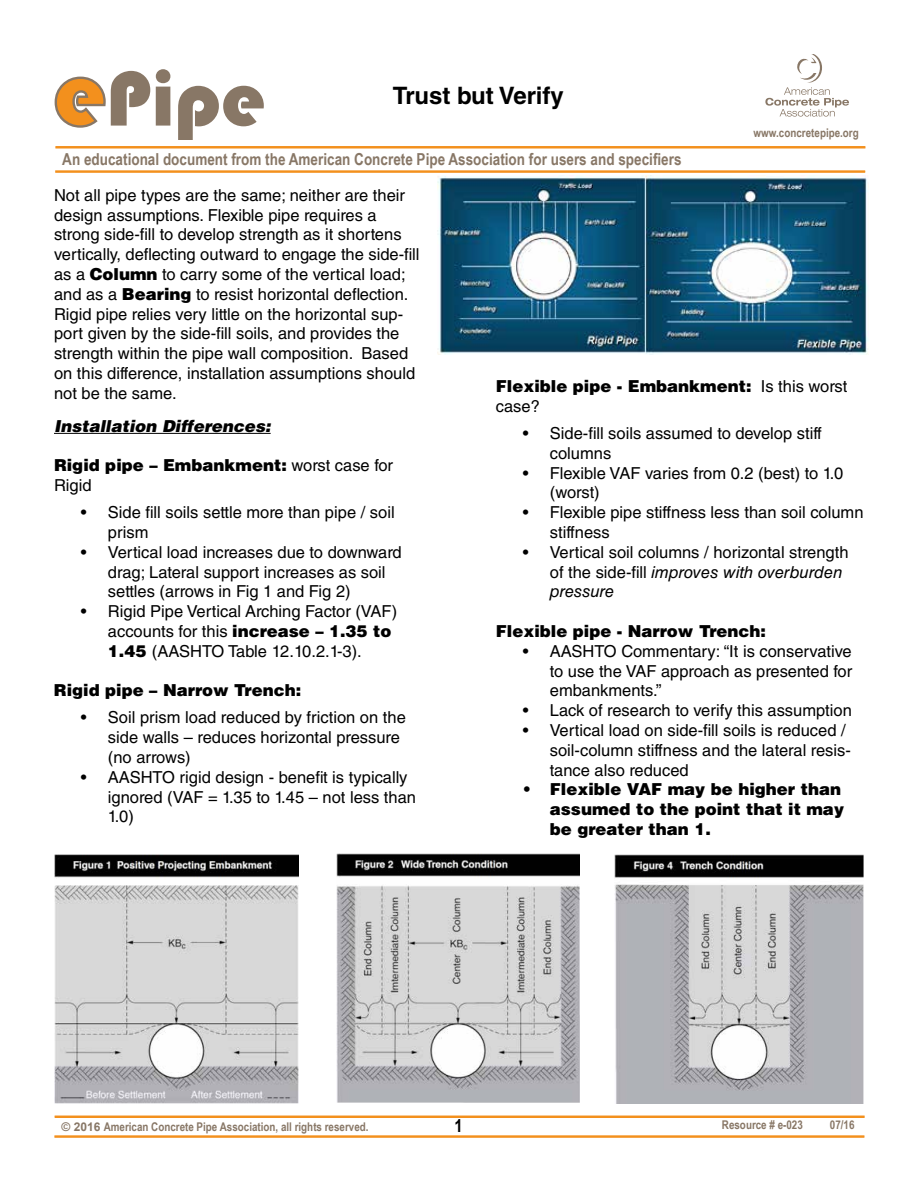
<style>
.page{position:relative;width:918px;height:1188px;background:#fff}
.page>*{position:absolute;margin:0;border:0;box-sizing:border-box;transform-origin:0 0}
.t1{font:80.1px "Bauhaus 93";color:#876}
.t2{font:700 24px "Helvetica LT Std";color:#000}
.t3{font:700 18px "Arial Narrow";color:#000}
.t4{font:16.5px/19.8px "Helvetica LT Std";color:#000}
.t5{font:900 16.5px/19.8px "Helvetica LT Std";color:#000}
.t6{font:700 16.5px "Arial Narrow";color:#876}
.t7{font:italic 900 16.5px "Helvetica LT Std";color:#000}
.t8{font:700 12px "Arial Narrow";color:#876}
.s1{font-size:96.15px;color:#f3901d}
.s2{font-weight:900}
.s3{font-weight:400}
.s4{font-style:italic}
.s5{font-family:"Arial"}
</style>
<div class="page">
<svg style="left:54px;top:76px;width:52px;height:52px"></svg>
<svg style="left:765px;top:54px;width:84px;height:63px"></svg>
<hr style="left:55px;top:146px;width:810px;height:3px;background:#f3901d">
<hr style="left:55px;top:170px;width:810px;height:3px;background:#f3901d">
<hr style="left:55px;top:1116px;width:810px;height:2px;background:#f3901d">
<hr style="left:54px;top:1135px;width:810px;height:3px;background:#f3901d">
<hr style="left:54px;top:433px;width:217px;height:1px;background:#000">
<img style="left:54px;top:855px;width:245px;height:249px">
<img style="left:336px;top:853px;width:244px;height:249px">
<img style="left:615px;top:855px;width:248px;height:249px">
<img style="left:438px;top:176px;width:430px;height:178px">
<h1 class="t1" style="left:53px;top:54px;width:214px"><span class="s1">e</span>Pipe</h1>
<h2 class="t2" style="left:393px;top:81px;width:173px">Trust but Verify</h2>
<p class="t6" style="left:62px;top:146px;width:621px">An educational document from the American Concrete Pipe Association for users and specifiers</p>
<p class="t8" style="left:754px;top:123px;width:107px">www.concretepipe.org</p>
<p class="t4" style="left:54px;top:185px;width:367px">Not all pipe types are the same; neither are their design assumptions. Flexible pipe requires a strong side-fill to develop strength as it shortens vertically, deflecting outward to engage the side-fill as a <span class="s2">Column</span> to carry some of the vertical load; and as a <span class="s2">Bearing</span> to resist horizontal deflection.<br>Rigid pipe relies very little on the horizontal sup&shy;port given by the side-fill soils, and provides the strength within the pipe wall composition. Based on this difference, installation assumptions should not be the same.</p>
<p class="t7" style="left:54px;top:415px;width:218px">Installation Differences:</p>
<p class="t5" style="left:54px;top:455px;width:341px">Rigid pipe – Embankment: <span class="s3">worst case for<br>Rigid</span></p>
<p class="t4" style="left:108px;top:502px;width:288px;text-indent:-27px">• Side fill soils settle more than pipe / soil prism</p>
<p class="t4" style="left:108px;top:542px;width:295px;text-indent:-27px">• Vertical load increases due to downward drag; Lateral support increases as soil settles (arrows in Fig 1 and Fig 2)</p>
<p class="t4" style="left:108px;top:601px;width:291px;text-indent:-27px">• Rigid Pipe Vertical Arching Factor (VAF) accounts for this <span class="s2">increase – 1.35 to<br>1.45</span> (AASHTO Table 12.10.2.1-3).</p>
<p class="t5" style="left:54px;top:680px;width:249px">Rigid pipe – Narrow Trench:</p>
<p class="t4" style="left:108px;top:708px;width:299px;text-indent:-27px">• Soil prism load reduced by friction on the side walls – reduces horizontal pressure (no arrows)</p>
<p class="t4" style="left:108px;top:767px;width:310px;text-indent:-27px">• AASHTO rigid design - benefit is typically ignored (VAF = 1.35 to 1.45 – not less than<br>1.0)</p>
<p class="t5" style="left:496px;top:376px;width:353px">Flexible pipe - Embankment: <span class="s3">Is this worst case?</span></p>
<p class="t4" style="left:550px;top:423px;width:274px;text-indent:-27px">• Side-fill soils assumed to develop stiff columns</p>
<p class="t4" style="left:550px;top:463px;width:295px;text-indent:-27px">• Flexible VAF varies from 0.2 (best) to 1.0 (worst)</p>
<p class="t4" style="left:550px;top:502px;width:315px;text-indent:-27px">• Flexible pipe stiffness less than soil column stiffness</p>
<p class="t4" style="left:550px;top:542px;width:300px;text-indent:-27px">• Vertical soil columns / horizontal strength of the side-fill <span class="s4">improves with overburden pressure</span></p>
<p class="t5" style="left:496px;top:621px;width:272px">Flexible pipe - Narrow Trench:</p>
<p class="t4" style="left:550px;top:641px;width:304px;text-align:justify;text-indent:-27px">• AASHTO Commentary: “It is conservative to use the VAF approach as presented for embankments.”</p>
<p class="t4" style="left:523px;top:700px;width:331px">• Lack of research to verify this assumption</p>
<p class="t4" style="left:550px;top:720px;width:303px;text-indent:-27px">• Vertical load on side-fill soils is reduced / soil-column stiffness and the lateral resis&shy;tance also reduced</p>
<p class="t5" style="left:550px;top:779px;width:296px;text-indent:-27px">• Flexible VAF may be higher than assumed to the point that it may be greater than 1.</p>
<p class="t8" style="left:61px;top:1118px;width:309px"><span class="s5">© 2016</span> American Concrete Pipe Association, all rights reserved.</p>
<p class="t3" style="left:454px;top:1112px;width:10px">1</p>
<p class="t8" style="left:722px;top:1116px;width:82px">Resource # e-023</p>
<p class="t8" style="left:830px;top:1116px;width:26px">07/16</p>
</div>
